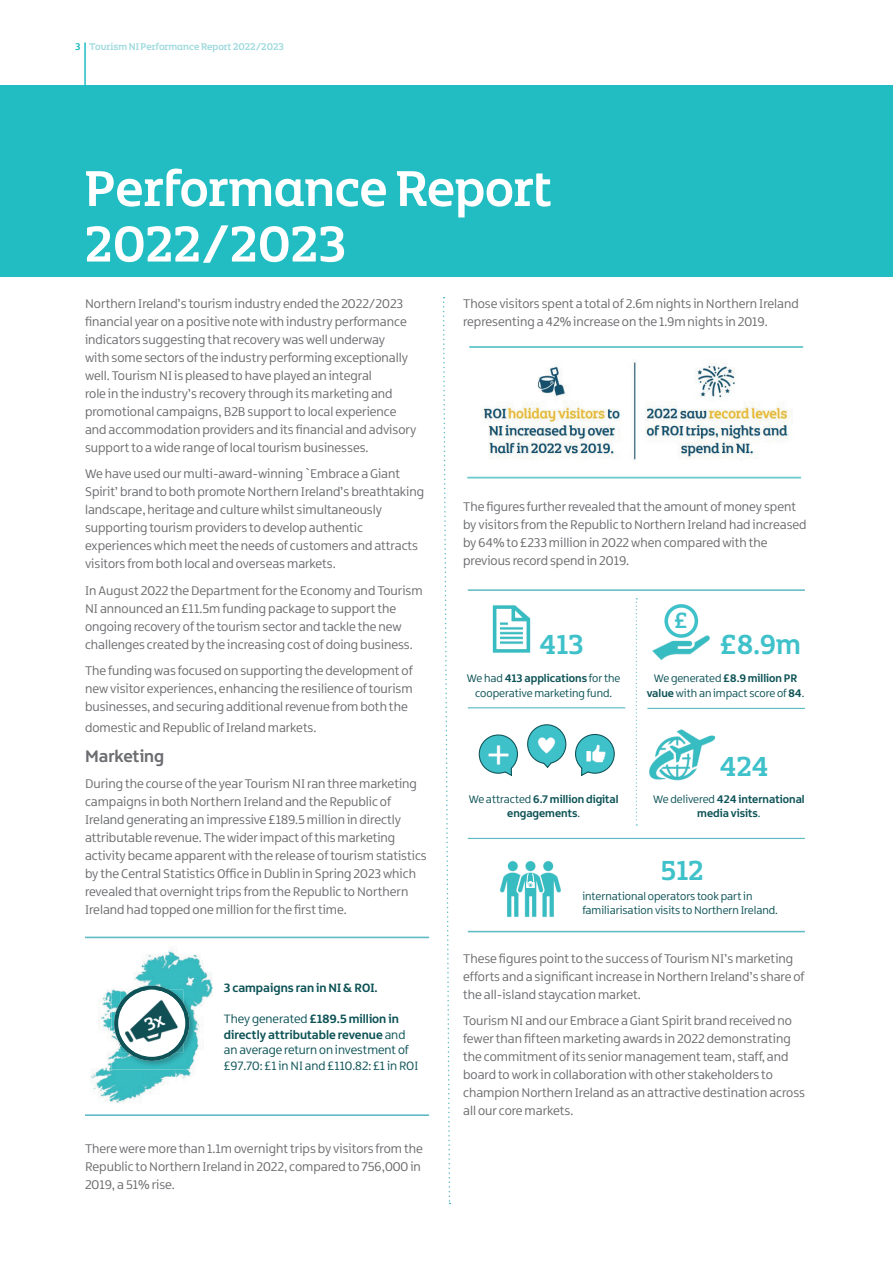
<style>
.page{position:relative;width:893px;height:1263px;background:#fff}
.page>*{position:absolute;margin:0;border:0;box-sizing:border-box;transform-origin:0 0}
.t1{font:54px/55.5px "Northern Ireland Headline";color:#fff}
.t2{font:29.55px "Northern Ireland Headline";color:#3fc1ca}
.t3{font:23.7px "Northern Ireland Headline";color:#3fc1ca}
.t4{font:700 18px "Northern Ireland";color:#6c6d70}
.t5{font:13.5px/18px "Northern Ireland";color:#6c6d70}
.t6{font:12.9px/15.6px "Northern Ireland";color:#0e5357}
.t7{font:700 12.9px "Northern Ireland";color:#0e5357}
.t8{font:11.85px/14.2px "Northern Ireland";color:#0e5357;text-align:center}
.t9{font:700 11.85px/14.2px "Northern Ireland";color:#0e5357;text-align:center}
.t10{font:10.5px "Northern Ireland Headline";color:#a0dade}
.s1{font-family:"Northern Ireland";font-weight:700;color:#21bdc2}
.s2{font-weight:700}
.s3{font-weight:400}
</style>
<div class="page">
<div style="left:0;top:85px;width:893px;height:191px;background:#21bdc2"></div>
<hr style="left:84px;top:43px;width:2px;height:64px;background:#21bdc2">
<img style="left:481px;top:362px;width:311px;height:98px">
<img style="left:469px;top:346px;width:335px;height:2px">
<svg style="left:442px;top:297px;width:9px;height:907px"></svg>
<img style="left:91px;top:947px;width:122px;height:156px">
<div style="left:201px;top:942px;width:15px;height:18px;background:#fff"></div>
<div style="left:205px;top:1088px;width:15px;height:18px;background:#fff"></div>
<img style="left:111px;top:983px;width:87px;height:86px">
<hr style="left:85px;top:936px;width:344px;height:2px;background:#60bbc5">
<hr style="left:85px;top:1114px;width:344px;height:2px;background:#60bbc5">
<hr style="left:468px;top:589px;width:337px;height:2px;background:#60bbc5">
<hr style="left:468px;top:838px;width:337px;height:1px;background:#60bbc5">
<hr style="left:468px;top:931px;width:337px;height:1px;background:#60bbc5">
<hr style="left:468px;top:707px;width:157px;height:1px;background:#60bbc5">
<hr style="left:647px;top:708px;width:158px;height:1px;background:#60bbc5">
<svg style="left:636px;top:598px;width:1px;height:227px"></svg>
<img style="left:492px;top:605px;width:39px;height:48px">
<img style="left:652px;top:634px;width:58px;height:27px">
<div style="left:664px;top:604px;width:34px;height:34px;border:4px solid #3fc1ca;border-radius:50%"></div>
<svg style="left:478px;top:734px;width:40px;height:42px"></svg>
<svg style="left:527px;top:724px;width:40px;height:44px"></svg>
<svg style="left:575px;top:733px;width:40px;height:43px"></svg>
<img style="left:487px;top:744px;width:23px;height:22px">
<img style="left:535px;top:734px;width:23px;height:23px">
<img style="left:585px;top:742px;width:22px;height:23px">
<img style="left:649px;top:729px;width:67px;height:52px">
<img style="left:499px;top:860px;width:63px;height:58px">
<svg style="left:526px;top:873px;width:9px;height:16px"></svg>
<svg style="left:114px;top:986px;width:75px;height:75px"></svg>
<p class="t10" style="left:75px;top:40px;width:210px"><span class="s1">3</span> Tourism NI Performance Report 2022/2023</p>
<h1 class="t1" style="left:85px;top:159px;width:469px">Performance Report<br>2022/2023</h1>
<p class="t5" style="left:85px;top:294px;width:333px">Northern Ireland’s tourism industry ended the 2022/2023 financial year on a positive note with industry performance indicators suggesting that recovery was well underway<br>with some sectors of the industry performing exceptionally well. Tourism NI is pleased to have played an integral<br>role in the industry’s recovery through its marketing and promotional campaigns, B2B support to local experience and accommodation providers and its financial and advisory support to a wide range of local tourism businesses.</p>
<p class="t5" style="left:85px;top:465px;width:341px">We have used our multi-award-winning `Embrace a Giant Spirit’ brand to both promote Northern Ireland’s breathtaking landscape, heritage and culture whilst simultaneously supporting tourism providers to develop authentic experiences which meet the needs of customers and attracts visitors from both local and overseas markets.</p>
<p class="t5" style="left:85px;top:581px;width:339px">In August 2022 the Department for the Economy and Tourism NI announced an £11.5m funding package to support the ongoing recovery of the tourism sector and tackle the new challenges created by the increasing cost of doing business.</p>
<p class="t5" style="left:85px;top:662px;width:329px;text-align:justify">The funding was focused on supporting the development of new visitor experiences, enhancing the resilience of tourism businesses, and securing additional revenue from both the</p>
<p class="t5" style="left:85px;top:719px;width:233px">domestic and Republic of Ireland markets.</p>
<h3 class="t4" style="left:85px;top:744px;width:81px">Marketing</h3>
<p class="t5" style="left:85px;top:775px;width:343px">During the course of the year Tourism NI ran three marketing campaigns in both Northern Ireland and the Republic of Ireland generating an impressive £189.5 million in directly attributable revenue. The wider impact of this marketing activity became apparent with the release of tourism statistics by the Central Statistics Office in Dublin in Spring 2023 which revealed that overnight trips from the Republic to Northern Ireland had topped one million for the first time.</p>
<p class="t5" style="left:463px;top:294px;width:337px">Those visitors spent a total of 2.6m nights in Northern Ireland representing a 42% increase on the 1.9m nights in 2019.</p>
<p class="t5" style="left:463px;top:498px;width:345px">The figures further revealed that the amount of money spent by visitors from the Republic to Northern Ireland had increased by 64% to £233 million in 2022 when compared with the previous record spend in 2019.</p>
<h3 class="t3" style="left:674px;top:605px;width:15px">£</h3>
<h2 class="t2" style="left:539px;top:625px;width:46px">413</h2>
<h2 class="t2" style="left:720px;top:625px;width:83px">£8.9m</h2>
<p class="t8" style="left:467px;top:671px;width:155px">We had <span class="s2">413 applications</span> for the cooperative marketing fund.</p>
<p class="t8" style="left:647px;top:671px;width:159px">We generated <span class="s2">£8.9 million PR value</span> with an impact score of <span class="s2">84</span>.</p>
<h2 class="t2" style="left:720px;top:748px;width:51px">424</h2>
<p class="t9" style="left:653px;top:791px;width:153px"><span class="s3">We delivered</span> 424 international media visits<span class="s3">.</span></p>
<p class="t9" style="left:469px;top:791px;width:151px"><span class="s3">We attracted</span> 6.7 million digital engagements<span class="s3">.</span></p>
<h2 class="t2" style="left:661px;top:852px;width:44px">512</h2>
<p class="t8" style="left:582px;top:889px;width:197px;text-align:left">international operators took part in familiarisation visits to Northern Ireland.</p>
<p class="t7" style="left:224px;top:980px;width:155px">3 campaigns ran in NI &amp; ROI.</p>
<p class="t6" style="left:224px;top:1011px;width:196px">They generated <span class="s2">£189.5 million in directly attributable revenue</span> and an average return on investment of £97.70: £1 in NI and £110.82: £1 in ROI</p>
<p class="t5" style="left:85px;top:1139px;width:339px">There were more than 1.1m overnight trips by visitors from the<br>Republic to Northern Ireland in 2022, compared to 756,000 in<br>2019, a 51% rise.</p>
<p class="t5" style="left:463px;top:949px;width:343px">These figures point to the success of Tourism NI’s marketing efforts and a significant increase in Northern Ireland’s share of the all-island staycation market.</p>
<p class="t5" style="left:463px;top:1012px;width:343px">Tourism NI and our Embrace a Giant Spirit brand received no fewer than fifteen marketing awards in 2022 demonstrating the commitment of its senior management team, staff, and board to work in collaboration with other stakeholders to champion Northern Ireland as an attractive destination across all our core markets.</p>
</div>
